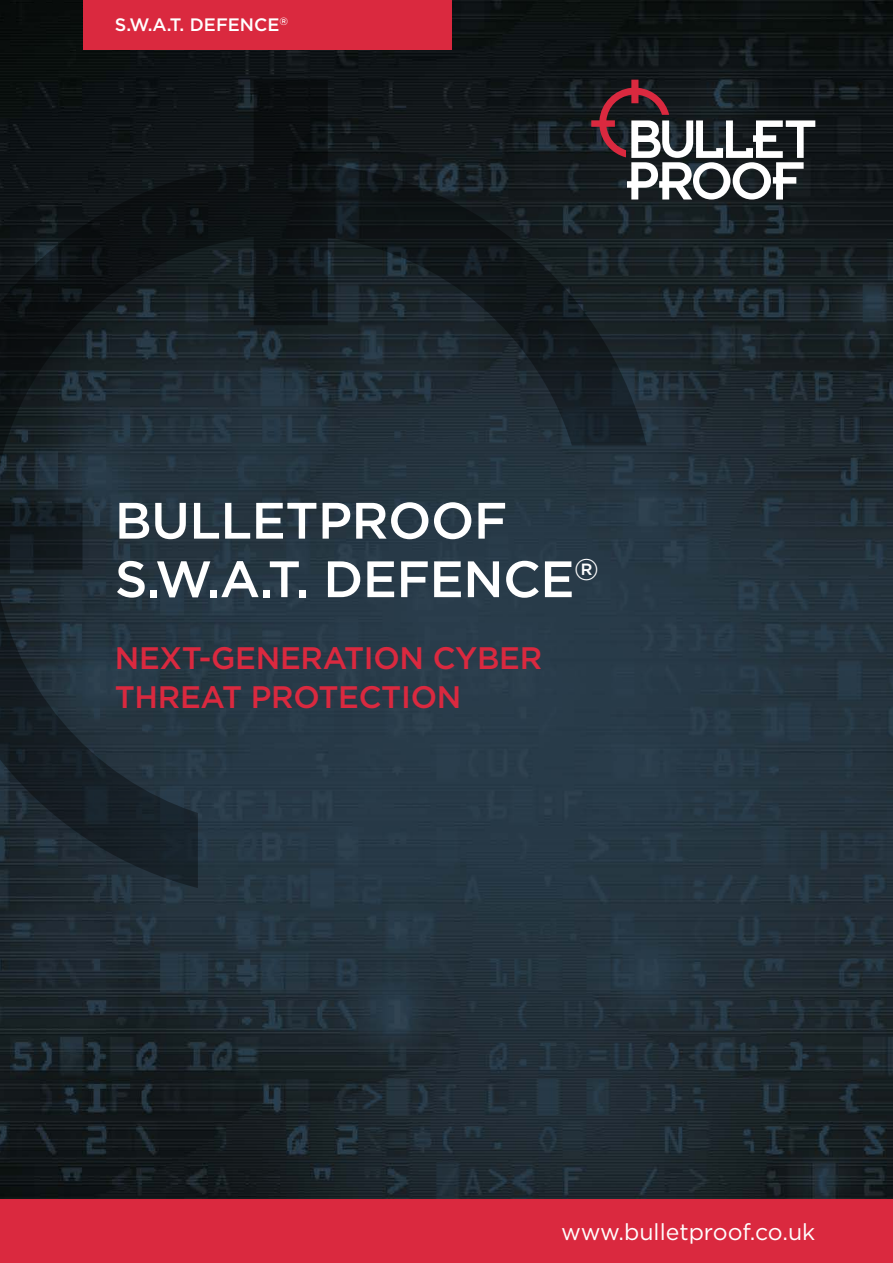
<style>
.page{position:relative;width:893px;height:1263px;background:#fff}
.page>*{position:absolute;margin:0;border:0;box-sizing:border-box;transform-origin:0 0}
.t1{font:500 51.15px/58.5px "Gotham";letter-spacing:-.01em;color:#fff}
.t2{font:500 31.05px/39px "Gotham";letter-spacing:-.01em;color:#da293f}
.t3{font:23.1px "Gotham";color:#fff}
.t4{font:500 18px "Gotham";color:#fff}
</style>
<div class="page">
<img style="left:0;top:0;width:893px;height:1200px">
<div style="left:0;top:1200px;width:893px;height:63px;background:#da293f"></div>
<div style="left:84px;top:0;width:368px;height:50px;background:#da293f"></div>
<svg style="left:0;top:80px;width:647px;height:808px;background:#1e2b33"></svg>
<svg style="left:591px;top:80px;width:224px;height:119px"></svg>
<p class="t4" style="left:115px;top:13px;width:175px">S.W.A.T. DEFENCE<sup>®</sup></p>
<h1 class="t1" style="left:115px;top:491px;width:485px">BULLETPROOF<br>S.W.A.T. DEFENCE<sup>®</sup></h1>
<p class="t2" style="left:115px;top:638px;width:429px">NEXT-GENERATION CYBER<br>THREAT PROTECTION</p>
<p class="t3" style="left:561px;top:1216px;width:256px">www.bulletproof.co.uk</p>
</div>
